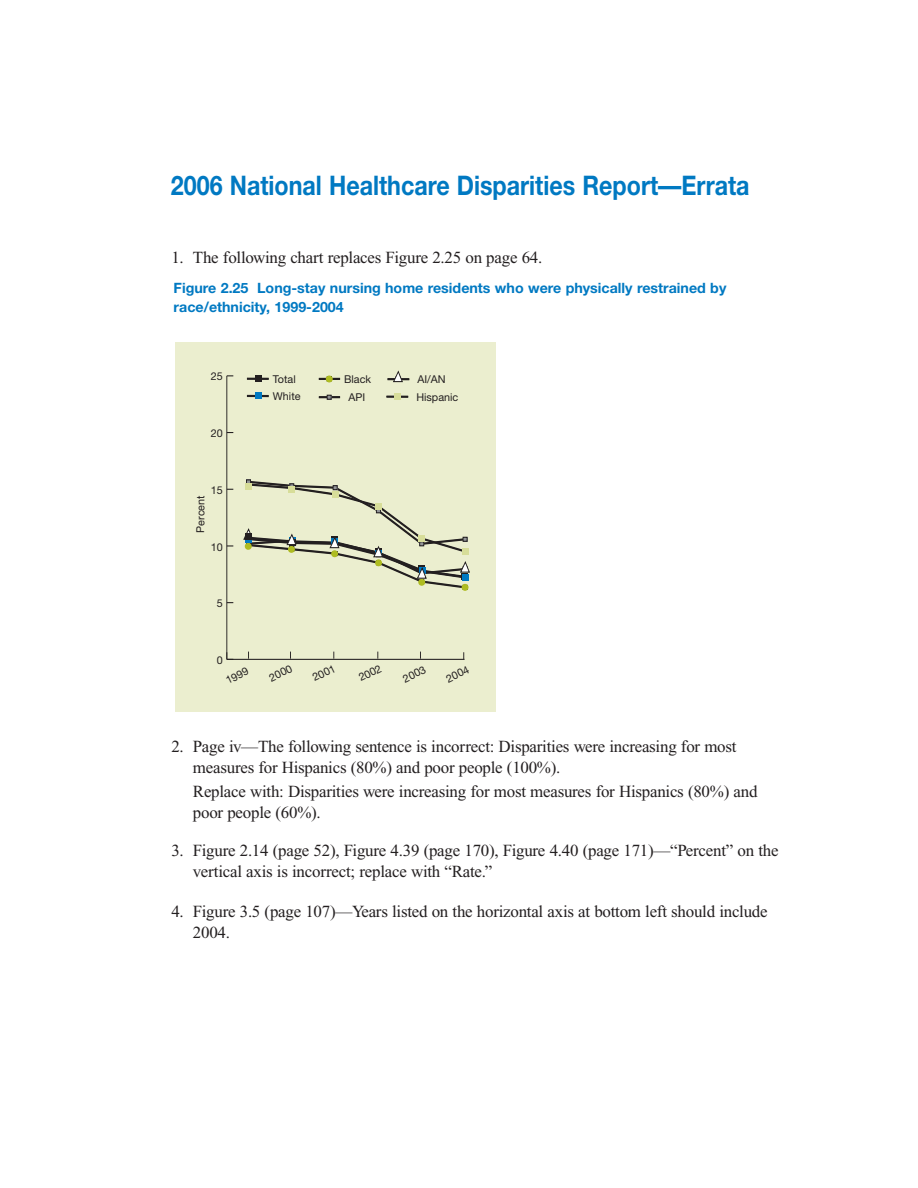
<style>
.page{position:relative;width:918px;height:1188px;background:#fff}
.page>*{position:absolute;margin:0;border:0;box-sizing:border-box;transform-origin:0 0}
.t1{font:700 27px "Helvetica Neue";color:#0079c2;scale:.86 1}
.t2{font:16.95px/21px "Times New Roman";letter-spacing:-.015em;color:#231f20}
.t3{font:700 14.25px/18.8px "Helvetica Neue";color:#0079c2}
.t4{font:10.8px/17.2px "Helvetica Neue";color:#231f20;text-align:center}
</style>
<div class="page">
<div style="left:176px;top:342px;width:320px;height:370px;background:#ebeecf"></div>
<hr style="left:227px;top:659px;width:238px;height:1px;background:#231f20">
<hr style="left:226px;top:376px;width:1px;height:283px;background:#231f20">
<svg style="left:226px;top:652px;width:7px;height:8px"></svg>
<hr style="left:319px;top:396px;width:21px;height:2px;background:#231f20">
<svg style="left:327px;top:395px;width:4px;height:4px"></svg>
<hr style="left:388px;top:378px;width:21px;height:2px;background:#231f20">
<hr style="left:247px;top:395px;width:22px;height:2px;background:#231f20">
<hr style="left:319px;top:378px;width:21px;height:2px;background:#231f20">
<div style="left:326px;top:376px;width:7px;height:6px;background:#aebc21;border-radius:50%"></div>
<div style="left:255px;top:392px;width:7px;height:7px;background:#0079c2"></div>
<svg style="left:393px;top:371px;width:10px;height:11px"></svg>
<hr style="left:386px;top:396px;width:22px;height:2px;background:#231f20">
<div style="left:394px;top:393px;width:6px;height:7px;background:#d7dd99"></div>
<hr style="left:247px;top:378px;width:22px;height:2px;background:#231f20">
<div style="left:255px;top:375px;width:7px;height:7px;background:#231f20"></div>
<svg style="left:243px;top:480px;width:227px;height:110px"></svg>
<h1 class="t1" style="left:171px;top:176px;width:674px">2006 National Healthcare Disparities Report—Errata</h1>
<p class="t2" style="left:171px;top:248px;width:373px">1. The following chart replaces Figure 2.25 on page 64.</p>
<p class="t3" style="left:174px;top:280px;width:554px">Figure 2.25 Long-stay nursing home residents who were physically restrained by race/ethnicity, 1999-2004</p>
<p class="t4" style="left:211px;top:369px;width:14px">25</p>
<p class="t4" style="left:211px;top:426px;width:14px">20</p>
<p class="t4" style="left:211px;top:482px;width:14px">15</p>
<p class="t4" style="left:193px;top:533px;width:39px;rotate:-90deg">Percent</p>
<p class="t4" style="left:211px;top:539px;width:14px">10</p>
<p class="t4" style="left:273px;top:371px;width:24px">Total</p>
<p class="t4" style="left:273px;top:389px;width:29px">White</p>
<p class="t4" style="left:344px;top:372px;width:29px">Black<br>API</p>
<p class="t4" style="left:417px;top:372px;width:30px">AI/AN</p>
<p class="t4" style="left:416px;top:389px;width:44px">Hispanic</p>
<p class="t4" style="left:217px;top:596px;width:8px">5</p>
<p class="t4" style="left:217px;top:653px;width:8px">0</p>
<p class="t4" style="left:223px;top:674px;width:25px;rotate:-26deg">1999</p>
<p class="t4" style="left:267px;top:671px;width:25px;rotate:-26deg">2000</p>
<p class="t4" style="left:310px;top:671px;width:25px;rotate:-26deg">2001</p>
<p class="t4" style="left:356px;top:671px;width:25px;rotate:-26deg">2002</p>
<p class="t4" style="left:400px;top:672px;width:25px;rotate:-26deg">2003</p>
<p class="t4" style="left:444px;top:672px;width:25px;rotate:-26deg">2004</p>
<p class="t2" style="left:193px;top:738px;width:545px;text-indent:-22px">2. Page iv—The following sentence is incorrect: Disparities were increasing for most measures for Hispanics (80%) and poor people (100%).</p>
<p class="t2" style="left:193px;top:782px;width:566px;line-height:21.9px">Replace with: Disparities were increasing for most measures for Hispanics (80%) and poor people (60%).</p>
<p class="t2" style="left:193px;top:842px;width:587px;text-indent:-22px">3. Figure 2.14 (page 52), Figure 4.39 (page 170), Figure 4.40 (page 171)—“Percent” on the vertical axis is incorrect; replace with “Rate.”</p>
<p class="t2" style="left:193px;top:902px;width:576px;text-indent:-22px">4. Figure 3.5 (page 107)—Years listed on the horizontal axis at bottom left should include<br>2004.</p>
</div>
